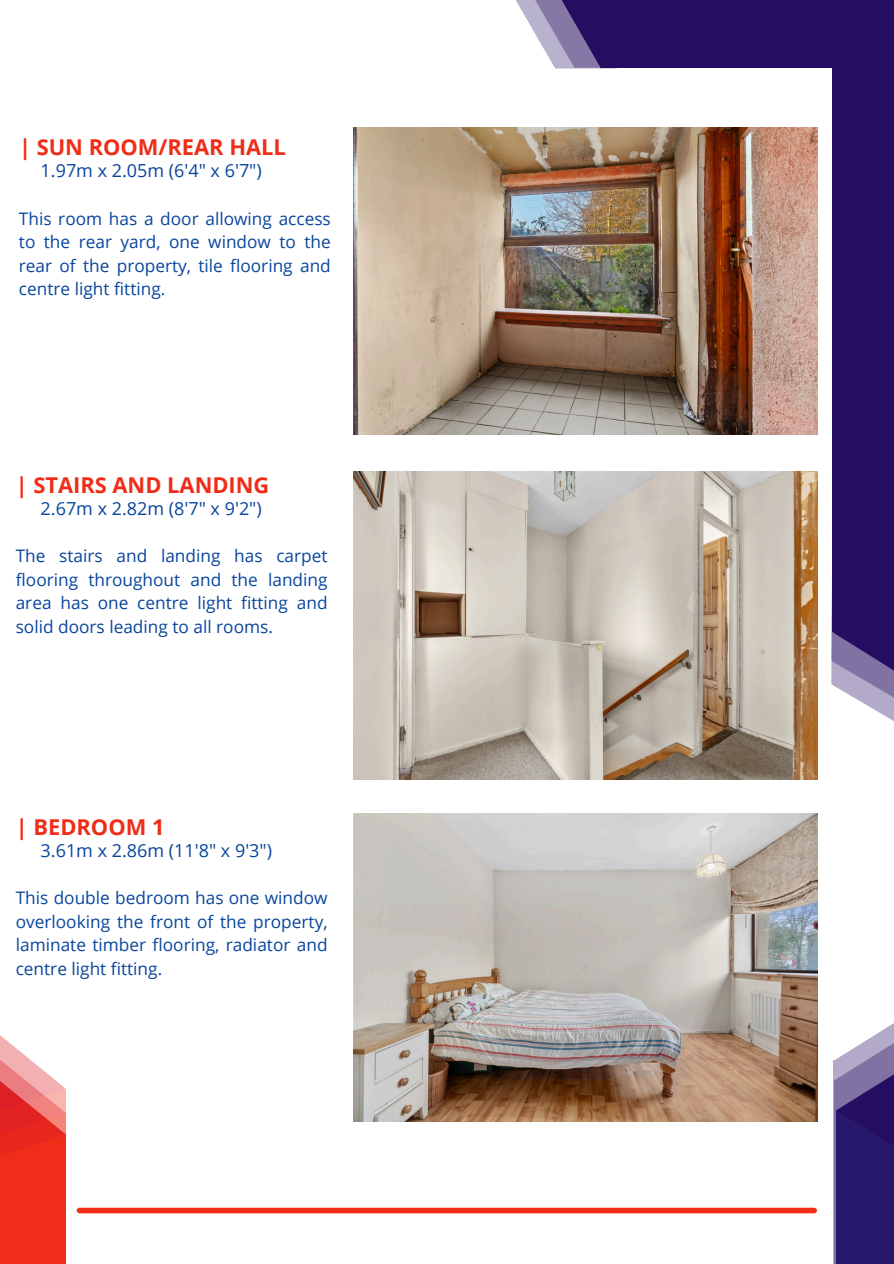
<style>
.page{position:relative;width:894px;height:1264px;background:#fff}
.page>*{position:absolute;margin:0;border:0;box-sizing:border-box;transform-origin:0 0}
.t1{font:700 21.9px "Open Sans";color:#ef2d19}
.t2{font:18px "Open Sans";color:#08459d}
.t3{font:17.25px/23.7px "Open Sans";color:#08459d;text-align:justify}
</style>
<div class="page">
<svg style="left:515px;top:0;width:13px;height:21px"></svg>
<svg style="left:528px;top:0;width:27px;height:68px;fill:#b9b2cd"></svg>
<div style="left:602px;top:0;width:291px;height:68px;background:#250e62"></div>
<svg style="left:831px;top:585px;width:62px;height:136px"></svg>
<div style="left:832px;top:0;width:61px;height:631px;background:#250e62"></div>
<svg style="left:832px;top:631px;width:61px;height:60px;background:#6c5d95"></svg>
<svg style="left:555px;top:0;width:62px;height:69px"></svg>
<div style="left:833px;top:1080px;width:60px;height:183px;background:#28186c"></div>
<svg style="left:833px;top:1024px;width:60px;height:138px"></svg>
<svg style="left:0;top:1035px;width:66px;height:228px;background:#ef594e"></svg>
<div style="left:79px;top:1207px;width:735px;height:6px;background:#ef2d19"></div>
<img style="left:354px;top:127px;width:462px;height:308px">
<img style="left:354px;top:471px;width:462px;height:308px">
<img style="left:354px;top:813px;width:462px;height:308px">
<p class="t1" style="left:19px;top:132px;width:268px">| SUN ROOM/REAR HALL</p>
<p class="t2" style="left:41px;top:158px;width:223px">1.97m x 2.05m (6'4" x 6'7")</p>
<h1 class="t3" style="left:19px;top:206px;width:313px">This room has a door allowing access to the rear yard, one window to the rear of the property, tile flooring and centre light fitting.</h1>
<p class="t1" style="left:16px;top:469px;width:255px">| STAIRS AND LANDING</p>
<p class="t2" style="left:41px;top:496px;width:223px">2.67m x 2.82m (8'7" x 9'2")</p>
<p class="t3" style="left:16px;top:543px;width:313px">The stairs and landing has carpet flooring throughout and the landing area has one centre light fitting and solid doors leading to all rooms.</p>
<h1 class="t1" style="left:16px;top:811px;width:150px">| BEDROOM 1</h1>
<p class="t2" style="left:41px;top:837px;width:233px">3.61m x 2.86m (11'8" x 9'3")</p>
<p class="t3" style="left:16px;top:885px;width:313px">This double bedroom has one window overlooking the front of the property, laminate timber flooring, radiator and centre light fitting.</p>
</div>
